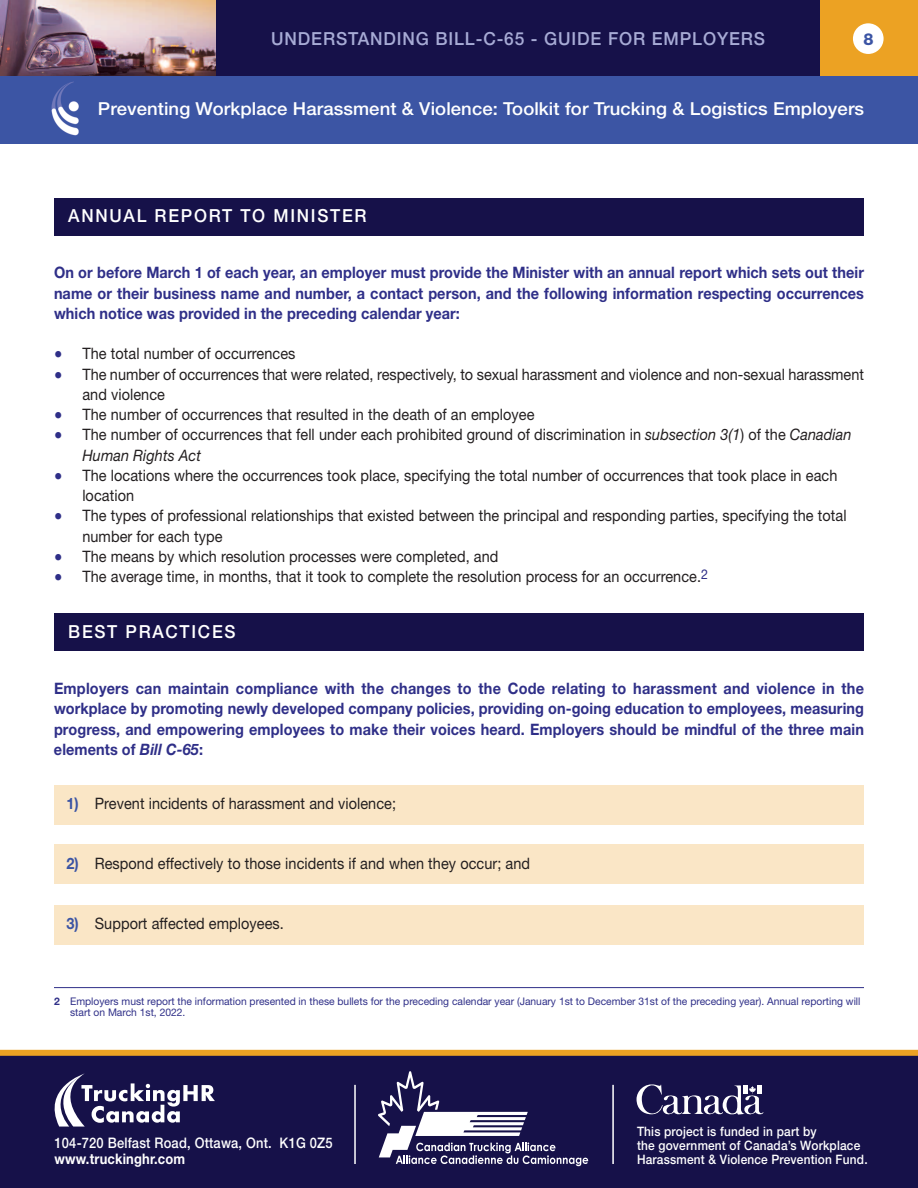
<style>
.page{position:relative;width:918px;height:1188px;background:#fff}
.page>*{position:absolute;margin:0;border:0;box-sizing:border-box;transform-origin:0 0}
.t1{font:500 18px "Helvetica Neue";letter-spacing:.05em;color:#a7abd5;scale:.96 1}
.t2{font:500 18px "Helvetica Neue";letter-spacing:.1em;color:#fff;scale:.95 1}
.t3{font:500 17.85px "Helvetica Neue";letter-spacing:.005em;color:#fff}
.t4{font:800 16.5px "Helvetica Neue";color:#3b54a4}
.t5{font:15.75px/20.2px "Helvetica Neue";letter-spacing:.005em;color:#231f20;scale:.92 1}
.t6{font:700 15.75px/20.2px "Helvetica Neue";letter-spacing:.005em;color:#2f2f88;text-align:justify;scale:.92 1}
.t7{font:500 14.55px "Helvetica Neue";letter-spacing:.015em;color:#fff;scale:.89 1}
.t8{font:700 14.55px "Helvetica Neue";letter-spacing:.015em;color:#fff;scale:.89 1}
.t9{font:500 13.05px/14px "Helvetica Neue";letter-spacing:.015em;color:#fff;scale:.91 1}
.t10{font:10.5px/10.5px "Helvetica Neue";color:#2f2f88}
.s1{font-family:"Lucida Grande";color:#2f2f88}
.s2{font-style:italic}
.s3{font-weight:700;color:#3b54a4}
.s4{font-weight:700}
</style>
<div class="page">
<div style="left:54px;top:198px;width:810px;height:37px;background:#161149"></div>
<hr style="left:54px;top:987px;width:810px;height:1px;background:#2f2f88">
<img style="left:0;top:0;width:216px;height:77px">
<div style="left:216px;top:0;width:702px;height:91px;background:#161149"></div>
<div style="left:820px;top:0;width:98px;height:89px;background:#eca223"></div>
<div style="left:0;top:77px;width:918px;height:66px;background:#3c55a4"></div>
<div style="left:853px;top:23px;width:31px;height:31px;background:#fff;border-radius:50%"></div>
<div style="left:54px;top:614px;width:810px;height:37px;background:#161149"></div>
<div style="left:0;top:1055px;width:918px;height:133px;background:#161149"></div>
<svg style="left:55px;top:1074px;width:160px;height:53px"></svg>
<div style="left:0;top:1050px;width:918px;height:6px;background:#eca223"></div>
<svg style="left:637px;top:1084px;width:126px;height:31px"></svg>
<svg style="left:378px;top:1071px;width:210px;height:95px"></svg>
<hr style="left:612px;top:1085px;width:2px;height:79px;background:#fff">
<hr style="left:354px;top:1085px;width:2px;height:79px;background:#fff">
<div style="left:54px;top:785px;width:810px;height:39px;background:#fae6c6"></div>
<div style="left:54px;top:844px;width:810px;height:40px;background:#fae6c6"></div>
<div style="left:54px;top:905px;width:810px;height:39px;background:#fae6c6"></div>
<p class="t1" style="left:271px;top:32px;width:516px">UNDERSTANDING BILL-C-65 - GUIDE FOR EMPLOYERS</p>
<p class="t4" style="left:864px;top:33px;width:12px">8</p>
<p class="t3" style="left:98px;top:102px;width:768px">Preventing Workplace Harassment &amp; Violence: Toolkit for Trucking &amp; Logistics Employers</p>
<p class="t2" style="left:68px;top:209px;width:315px">ANNUAL REPORT TO MINISTER</p>
<p class="t6" style="left:54px;top:264px;width:882px">On or before March 1 of each year, an employer must provide the Minister with an annual report which sets out their name or their business name and number, a contact person, and the following information respecting occurrences which notice was provided in the preceding calendar year:</p>
<p class="t5" style="left:54px;top:345px;width:264px"><span class="s1">●</span> The total number of occurrences</p>
<p class="t5" style="left:82px;top:365px;width:851px;text-indent:-28px"><span class="s1">●</span> The number of occurrences that were related, respectively, to sexual harassment and violence and non-sexual harassment and violence</p>
<p class="t5" style="left:54px;top:406px;width:524px"><span class="s1">●</span> The number of occurrences that resulted in the death of an employee</p>
<p class="t5" style="left:82px;top:426px;width:837px;text-indent:-28px"><span class="s1">●</span> The number of occurrences that fell under each prohibited ground of discrimination in <span class="s2">subsection 3(1</span>) of the <span class="s2">Canadian<br>Human Rights Act</span></p>
<p class="t5" style="left:82px;top:467px;width:822px;text-indent:-28px"><span class="s1">●</span> The locations where the occurrences took place, specifying the total number of occurrences that took place in each location</p>
<p class="t5" style="left:82px;top:507px;width:832px;text-indent:-28px"><span class="s1">●</span> The types of professional relationships that existed between the principal and responding parties, specifying the total number for each type</p>
<p class="t5" style="left:54px;top:548px;width:485px"><span class="s1">●</span> The means by which resolution processes were completed, and</p>
<p class="t5" style="left:54px;top:568px;width:713px"><span class="s1">●</span> The average time, in months, that it took to complete the resolution process for an occurrence.<sup>2</sup></p>
<p class="t2" style="left:68px;top:625px;width:178px">BEST PRACTICES</p>
<p class="t6" style="left:54px;top:680px;width:882px">Employers can maintain compliance with the changes to the Code relating to harassment and violence in the workplace by promoting newly developed company policies, providing on-going education to employees, measuring progress, and empowering employees to make their voices heard. Employers should be mindful of the three main elements of <span class="s2">Bill C-65</span>:</p>
<p class="t5" style="left:66px;top:795px;width:360px"><span class="s3">1)</span> Prevent incidents of harassment and violence;</p>
<p class="t5" style="left:66px;top:854px;width:506px"><span class="s3">2)</span> Respond effectively to those incidents if and when they occur; and</p>
<p class="t5" style="left:66px;top:915px;width:238px"><span class="s3">3)</span> Support affected employees.</p>
<p class="t10" style="left:70px;top:997px;width:792px;text-indent:-16px"><span class="s4">2</span> Employers must report the information presented in these bullets for the preceding calendar year (January 1st to December 31st of the preceding year). Annual reporting will start on March 1st, 2022.</p>
<p class="t7" style="left:55px;top:1137px;width:314px">104-720 Belfast Road, Ottawa, Ont. K1G 0Z5</p>
<p class="t8" style="left:55px;top:1153px;width:148px">www.truckinghr.com</p>
<p class="t9" style="left:637px;top:1125px;width:255px">This project is funded in part by<br>the government of Canada’s Workplace<br>Harassment &amp; Violence Prevention Fund.</p>
</div>
